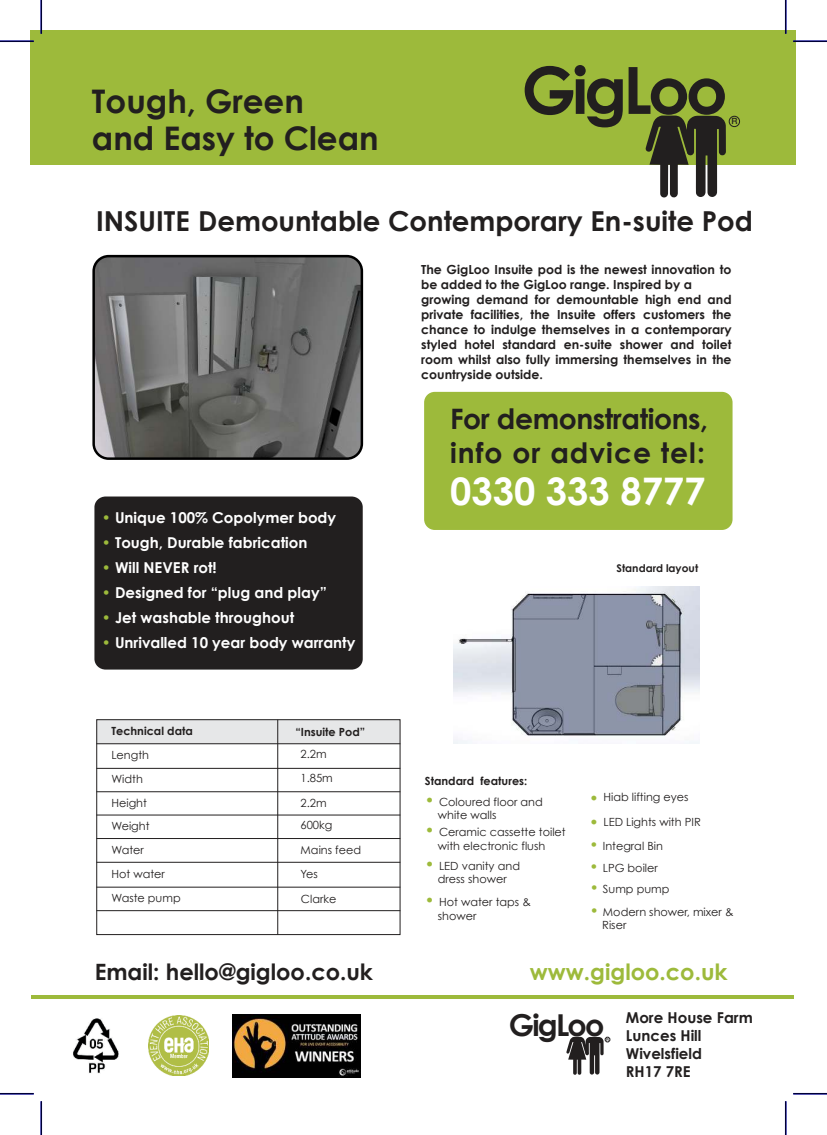
<style>
.page{position:relative;width:827px;height:1135px;background:#fff}
.page>*{position:absolute;margin:0;border:0;box-sizing:border-box;transform-origin:0 0}
.t1{font:700 65.12px "Century Gothic";letter-spacing:-.06em;color:#221f1f}
.t2{font:700 38px "Century Gothic";color:#fff}
.t3{font:700 32.5px/37.5px "Century Gothic";color:#221f1f}
.t4{font:700 30.25px "Century Gothic";letter-spacing:-.06em;color:#221f1f}
.t5{font:700 28.12px/34px "Century Gothic";letter-spacing:-.015em;color:#221f1f}
.t6{font:700 27.5px "Century Gothic";color:#221f1f}
.t7{font:700 22.5px "Century Gothic";color:#221f1f}
.t8{font:700 22.5px "Century Gothic";color:#9dba3b}
.t9{font:700 15px/25px "Century Gothic";color:#fff}
.t10{font:700 15px/18px "Century Gothic";color:#221f1f}
.t11{font:700 14.38px "Century Gothic";color:#fff}
.t12{font:700 12.5px/15px "Century Gothic";color:#221f1f}
.t13{font:11.25px/23.8px "Century Gothic";color:#221f1f}
.t14{font:700 11.25px "Century Gothic";color:#221f1f}
.t15{font:700 10.62px "Century Gothic";color:#221f1f}
.t16{font:500 8.62px "Helvetica Neue";color:#221f1f}
.t17{font:500 4px "Helvetica Neue";color:#221f1f}
.s1{color:#9dba3b}
.s2{font-weight:700;font-size:16.25px;color:#9dba3b}
.s3{font-weight:700;font-size:15px;color:#9dba3b}
</style>
<div class="page">
<div style="left:31px;top:31px;width:765px;height:134px;background:#9dba3b"></div>
<svg style="left:645px;top:115px;width:81px;height:83px"></svg>
<div style="left:729px;top:116px;width:11px;height:11px;border:1px solid #221f1f;border-radius:50%"></div>
<div style="left:424px;top:392px;width:308px;height:138px;background:#9dba3b;border-radius:11px"></div>
<div style="left:96px;top:719px;width:304px;height:24px;background:#e6e7e8"></div>
<div style="left:96px;top:719px;width:304px;height:216px;border:1px solid #221f1f"></div>
<hr style="left:96px;top:743px;width:304px;height:1px;background:#221f1f">
<hr style="left:96px;top:768px;width:304px;height:1px;background:#221f1f">
<hr style="left:96px;top:791px;width:304px;height:1px;background:#221f1f">
<hr style="left:96px;top:815px;width:304px;height:1px;background:#221f1f">
<hr style="left:96px;top:838px;width:304px;height:1px;background:#221f1f">
<hr style="left:96px;top:862px;width:304px;height:1px;background:#221f1f">
<hr style="left:96px;top:887px;width:304px;height:1px;background:#221f1f">
<hr style="left:96px;top:910px;width:304px;height:1px;background:#221f1f">
<hr style="left:277px;top:720px;width:1px;height:215px;background:#221f1f">
<hr style="left:31px;top:995px;width:762px;height:4px;background:#9dba3b">
<div style="left:94px;top:496px;width:269px;height:174px;background:#221f1f;border-radius:11px"></div>
<img style="left:453px;top:586px;width:246px;height:157px">
<hr style="left:0;top:40px;width:34px;height:2px;background:#0000df">
<hr style="left:793px;top:40px;width:34px;height:2px;background:#0000df">
<hr style="left:40px;top:0;width:2px;height:34px;background:#0000df">
<hr style="left:40px;top:1101px;width:2px;height:34px;background:#0000df">
<hr style="left:0;top:41px;width:34px;height:1px;background:#000">
<hr style="left:793px;top:41px;width:34px;height:1px;background:#000">
<hr style="left:0;top:1093px;width:34px;height:1px;background:#000">
<hr style="left:793px;top:1093px;width:34px;height:1px;background:#000">
<hr style="left:41px;top:0;width:1px;height:34px;background:#000">
<hr style="left:41px;top:1101px;width:1px;height:34px;background:#000">
<hr style="left:785px;top:0;width:1px;height:34px;background:#000">
<hr style="left:785px;top:1101px;width:1px;height:34px;background:#000">
<svg style="left:566px;top:1037px;width:44px;height:38px"></svg>
<img style="left:73px;top:1018px;width:46px;height:55px">
<img style="left:149px;top:1015px;width:59px;height:60px">
<img style="left:232px;top:1014px;width:129px;height:63px">
<img style="left:96px;top:259px;width:263px;height:197px">
<div style="left:92px;top:255px;width:271px;height:205px;border:3px solid #000;border-radius:15px"></div>
<h3 class="t3" style="left:92px;top:85px;width:288px">Tough, Green<br>and Easy to Clean</h3>
<h1 class="t1" style="left:521px;top:65px;width:208px">GigLoo</h1>
<p class="t16" style="left:731px;top:116px;width:8px">R</p>
<h3 class="t6" style="left:96px;top:211px;width:658px">INSUITE Demountable Contemporary En-suite Pod</h3>
<p class="t12" style="left:421px;top:263px;width:312px">The GigLoo Insuite pod is the newest innovation to be added to the GigLoo range. Inspired by a growing demand for demountable high end and private facilities, the Insuite offers customers the chance to indulge themselves in a contemporary styled hotel standard en-suite shower and toilet room whilst also fully immersing themselves in the countryside outside.</p>
<p class="t11" style="left:310px;top:510px;width:19px">dy</p>
<p class="t9" style="left:102px;top:506px;width:255px"><span class="s1">ï</span> Unique 100% Copolymer body<br><span class="s1">ï</span> Tough, Durable fabrication<br><span class="s1">ï</span> Will NEVER rot!<br><span class="s1">ï</span> Designed for “plug and play”<br><span class="s1">ï</span> Jet washable throughout<br><span class="s1">ï</span> Unrivalled 10 year body warranty</p>
<p class="t14" style="left:111px;top:727px;width:83px">Technical data</p>
<p class="t13" style="left:111px;top:744px;width:39px">Length<br>Width<br>Height</p>
<p class="t13" style="left:111px;top:815px;width:40px">Weight<br>Water</p>
<p class="t14" style="left:295px;top:727px;width:71px">“Insuite Pod”</p>
<p class="t13" style="left:300px;top:743px;width:34px">2.2m<br>1.85m</p>
<p class="t13" style="left:300px;top:814px;width:33px">600kg</p>
<p class="t13" style="left:300px;top:792px;width:28px">2.2m</p>
<p class="t13" style="left:300px;top:839px;width:62px">Mains feed</p>
<p class="t13" style="left:111px;top:863px;width:55px">Hot water</p>
<p class="t13" style="left:300px;top:863px;width:19px">Yes</p>
<p class="t13" style="left:111px;top:887px;width:71px">Waste pump</p>
<p class="t13" style="left:301px;top:888px;width:37px">Clarke</p>
<h3 class="t5" style="left:450px;top:404px;width:259px">For demonstrations, info or advice tel:</h3>
<h2 class="t2" style="left:450px;top:476px;width:257px">0330 333 8777</h2>
<p class="t15" style="left:616px;top:564px;width:83px">Standard layout</p>
<p class="t14" style="left:425px;top:776px;width:104px">Standard features:</p>
<p class="t13" style="left:438px;top:796px;width:106px;line-height:13.8px;text-indent:-13px"><span class="s2">ï</span> Coloured floor and white walls</p>
<p class="t13" style="left:438px;top:826px;width:129px;line-height:13.8px;text-indent:-13px"><span class="s2">ï</span> Ceramic cassette toilet with electronic flush</p>
<p class="t13" style="left:425px;top:860px;width:97px;line-height:13.5px;text-align:center"><span class="s2">ï</span> LED vanity and dress shower</p>
<p class="t13" style="left:438px;top:896px;width:95px;line-height:13.5px;text-indent:-13px"><span class="s2">ï</span> Hot water taps &amp; shower</p>
<p class="t13" style="left:589px;top:786px;width:113px;line-height:24.1px"><span class="s2">ï</span> Hiab lifting eyes <span class="s2">ï</span> LED Lights with PIR</p>
<p class="t13" style="left:589px;top:835px;width:75px;line-height:22.4px"><span class="s3">ï</span> Integral Bin <span class="s3">ï</span> LPG boiler</p>
<p class="t13" style="left:589px;top:878px;width:145px;line-height:22.9px"><span class="s3">ï</span> Sump pump<br><span class="s3">ï</span> Modern shower, mixer &amp;</p>
<p class="t13" style="left:602px;top:914px;width:26px">Riser</p>
<h3 class="t7" style="left:95px;top:963px;width:280px">Email: hello@gigloo.co.uk</h3>
<h3 class="t8" style="left:530px;top:963px;width:199px">www.gigloo.co.uk</h3>
<h3 class="t4" style="left:509px;top:1013px;width:97px">GigLoo</h3>
<p class="t17" style="left:606px;top:1037px;width:4px">R</p>
<p class="t10" style="left:626px;top:1010px;width:128px">More House Farm<br>Lunces Hill<br>Wivelsfield<br>RH17 7RE</p>
</div>
